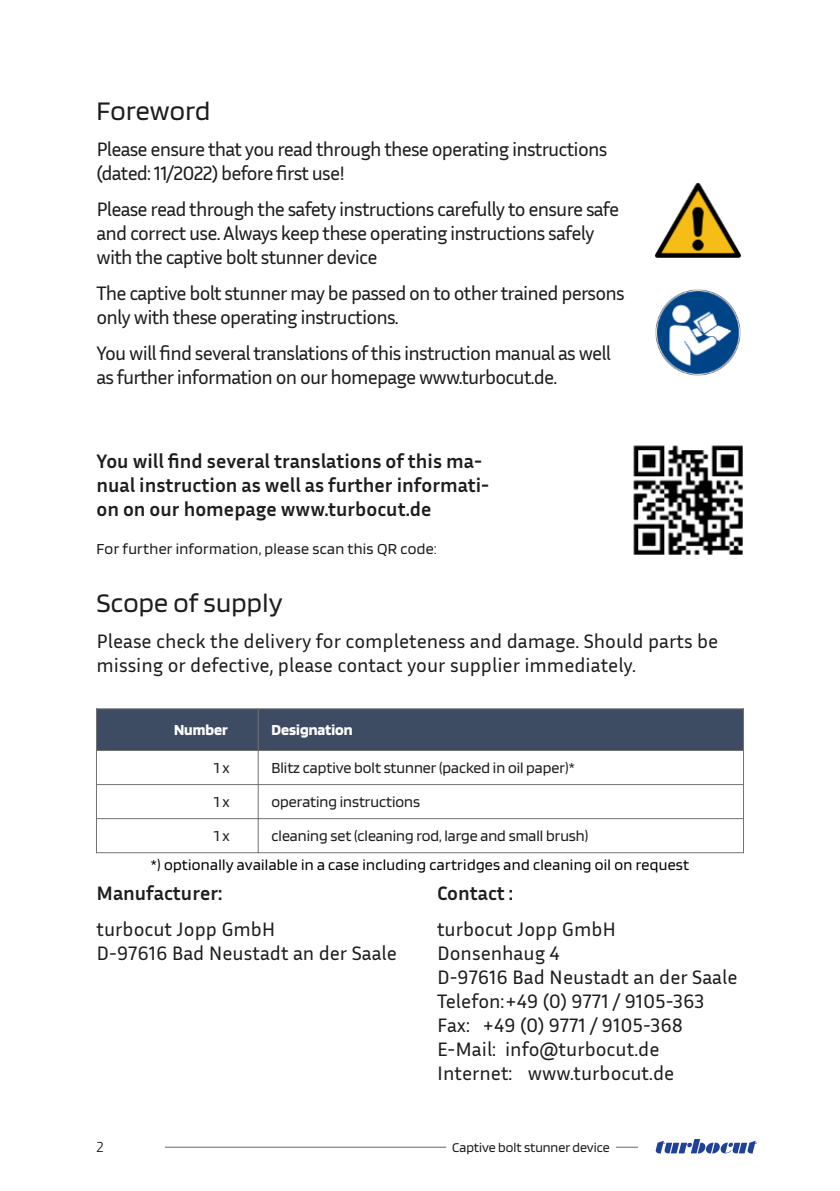
<style>
.page{position:relative;width:840px;height:1191px;background:#fff}
.page>*{position:absolute;margin:0;border:0;box-sizing:border-box;transform-origin:0 0}
.t1{font:28px "Blinker";letter-spacing:.01em;color:#1d1d1b}
.t2{font:20px/24px "Inria Sans";letter-spacing:-.04em;color:#1d1d1b}
.t3{font:20px/24px "Inria Sans";color:#1d1d1b}
.t4{font:700 20px/24px "Inria Sans";color:#1d1d1b}
.t5{font:16px "Blinker";color:#1d1d1b}
.t6{font:16px "Blinker";letter-spacing:.02em;color:#000}
.t7{font:16px "Blinker";letter-spacing:.02em;color:#1d1d1b}
.t8{font:700 16px "Blinker";color:#fff}
.t9{font:200 16px "Blinker";color:#1d1d1b}
.t10{font:14px "Blinker";color:#1d1d1b}
</style>
<div class="page">
<svg style="left:655px;top:1139px;width:101px;height:14px"></svg>
<hr style="left:165px;top:1146px;width:281px;height:1px;background:#666">
<svg style="left:616px;top:1146px;width:21px;height:1px"></svg>
<img style="left:655px;top:183px;width:85px;height:74px">
<img style="left:655px;top:290px;width:85px;height:85px">
<div style="left:96px;top:709px;width:647px;height:41px;background:#3d4b63"></div>
<hr style="left:96px;top:708px;width:1px;height:145px;background:#737373">
<hr style="left:742px;top:708px;width:1px;height:145px;background:#737373">
<hr style="left:257px;top:709px;width:1px;height:143px;background:#737373">
<hr style="left:96px;top:708px;width:647px;height:1px;background:#737373">
<hr style="left:96px;top:750px;width:647px;height:1px;background:#737373">
<hr style="left:96px;top:784px;width:647px;height:1px;background:#737373">
<hr style="left:96px;top:818px;width:647px;height:1px;background:#737373">
<hr style="left:96px;top:852px;width:647px;height:1px;background:#737373">
<img style="left:633px;top:445px;width:110px;height:110px">
<h1 class="t1" style="left:96px;top:93px;width:115px">Foreword</h1>
<p class="t2" style="left:96px;top:136px;width:512px">Please ensure that you read through these operating instructions (dated: 11/2022) before first use!</p>
<p class="t2" style="left:96px;top:196px;width:524px">Please read through the safety instructions carefully to ensure safe and correct use. Always keep these operating instructions safely with the captive bolt stunner device</p>
<p class="t2" style="left:96px;top:280px;width:529px">The captive bolt stunner may be passed on to other trained persons only with these operating instructions.</p>
<p class="t2" style="left:96px;top:340px;width:516px">You will find several translations of this instruction manual as well as further information on our homepage www.turbocut.de.</p>
<p class="t4" style="left:96px;top:448px;width:394px">You will find several translations of this ma&shy;nual instruction as well as further informati&shy;on on our homepage www.turbocut.de</p>
<p class="t7" style="left:96px;top:539px;width:342px">For further information, please scan this QR code:</p>
<h1 class="t1" style="left:96px;top:585px;width:187px">Scope of supply</h1>
<p class="t3" style="left:96px;top:628px;width:623px">Please check the delivery for completeness and damage. Should parts be missing or defective, please contact your supplier immediately.</p>
<p class="t8" style="left:174px;top:719px;width:55px">Number</p>
<p class="t8" style="left:271px;top:719px;width:83px">Designation</p>
<p class="t5" style="left:214px;top:757px;width:17px">1x</p>
<p class="t5" style="left:271px;top:757px;width:304px">Blitz captive bolt stunner (packed in oil paper)*</p>
<p class="t5" style="left:214px;top:791px;width:17px">1x</p>
<p class="t5" style="left:271px;top:791px;width:150px">operating instructions</p>
<p class="t5" style="left:214px;top:825px;width:17px">1x</p>
<p class="t5" style="left:271px;top:825px;width:318px">cleaning set (cleaning rod, large and small brush)</p>
<p class="t6" style="left:151px;top:854px;width:539px">*) optionally available in a case including cartridges and cleaning oil on request</p>
<p class="t4" style="left:96px;top:880px;width:127px">Manufacturer:</p>
<p class="t3" style="left:96px;top:916px;width:302px">turbocut Jopp GmbH<br>D-97616 Bad Neustadt an der Saale</p>
<p class="t4" style="left:437px;top:880px;width:78px">Contact :</p>
<p class="t3" style="left:437px;top:916px;width:302px">turbocut Jopp GmbH<br>Donsenhaug 4<br>D-97616 Bad Neustadt an der Saale<br>Telefon:+49 (0) 9771 / 9105-363<br>Fax: +49 (0) 9771 / 9105-368<br>E-Mail: info@turbocut.de<br>Internet: www.turbocut.de</p>
<p class="t9" style="left:96px;top:1136px;width:9px">2</p>
<p class="t10" style="left:452px;top:1138px;width:159px">Captive bolt stunner device</p>
</div>
